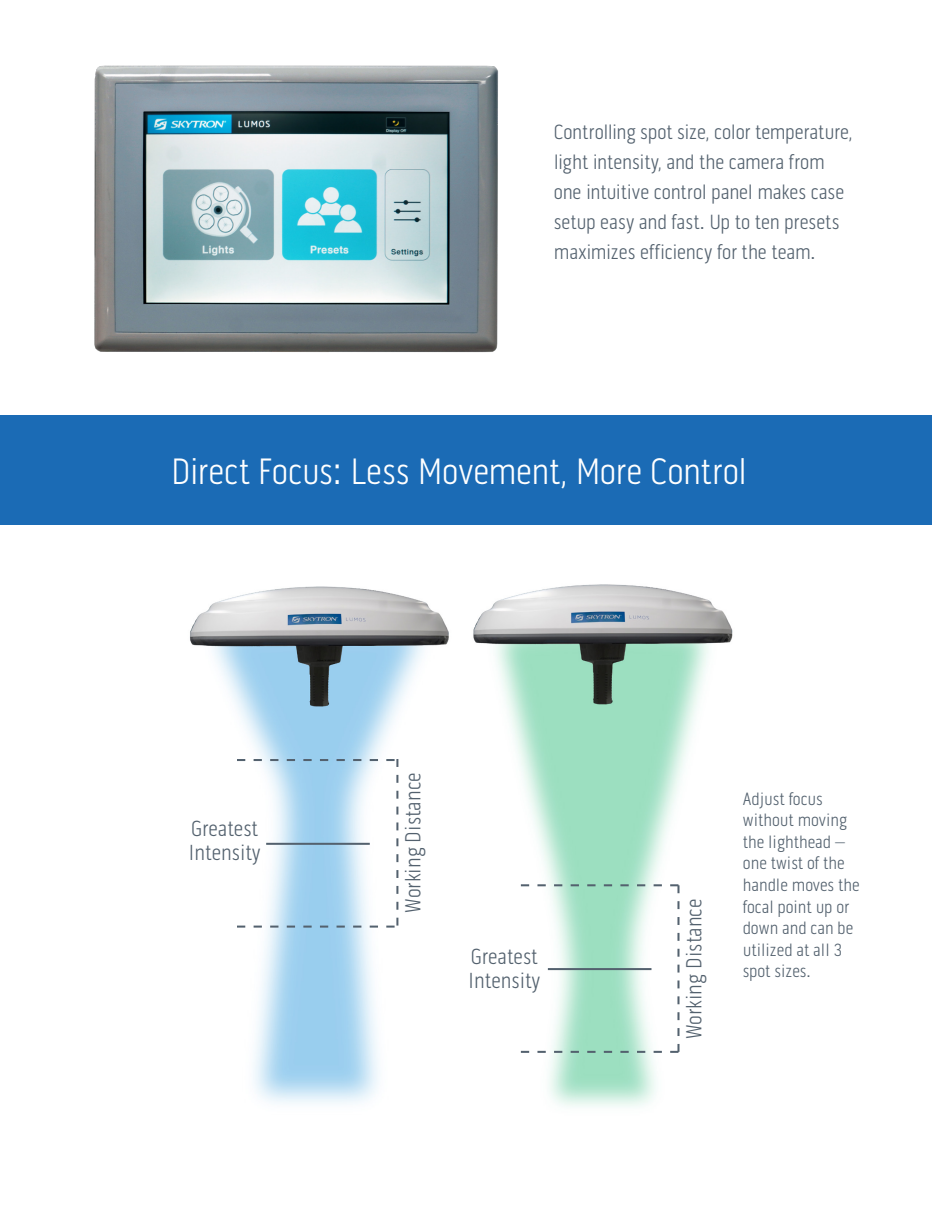
<style>
.page{position:relative;width:932px;height:1215px;background:#fff}
.page>*{position:absolute;margin:0;border:0;box-sizing:border-box;transform-origin:0 0}
.Table_Header{font:300 37.5px "Pill Gothic 300 mg";letter-spacing:-.01em;color:#fff}
.t1{font:300 22.35px "Pill Gothic 300 mg";color:#53616e}
.garamond_premier_pro{font:300 21px/30px "Pill Gothic 300 mg";letter-spacing:-.01em;color:#53616e}
.t2{font:300 18px/21.6px "Pill Gothic 300 mg";color:#53616e}
</style>
<div class="page">
<div style="left:0;top:416px;width:932px;height:109px;background:#1b6bb5"></div>
<img style="left:190px;top:586px;width:259px;height:518px">
<img style="left:473px;top:584px;width:260px;height:523px">
<svg style="left:521px;top:884px;width:158px;height:169px"></svg>
<hr style="left:548px;top:968px;width:103px;height:2px;background:#53616e">
<img style="left:94px;top:65px;width:404px;height:288px">
<svg style="left:237px;top:759px;width:161px;height:169px"></svg>
<p class="garamond_premier_pro" style="left:554px;top:117px;width:300px">Controlling spot size, color temperature, light intensity, and the camera from one intuitive control panel makes case setup easy and fast. Up to ten presets maximizes efficiency for the team.</p>
<p class="Table_Header" style="left:171px;top:450px;width:577px">Direct Focus: Less Movement, More Control</p>
<p class="t1" style="left:191px;top:815px;width:68px">Greatest</p>
<p class="t1" style="left:188px;top:839px;width:74px">Intensity</p>
<p class="t1" style="left:400px;top:913px;width:141px;rotate:-90deg">Working Distance</p>
<p class="t1" style="left:471px;top:944px;width:68px">Greatest</p>
<p class="t1" style="left:468px;top:968px;width:74px">Intensity</p>
<p class="t1" style="left:681px;top:1039px;width:141px;rotate:-90deg">Working Distance</p>
<p class="t2" style="left:742px;top:788px;width:118px">Adjust focus without moving the lighthead – one twist of the handle moves the focal point up or down and can be utilized at all 3 spot sizes.</p>
</div>
